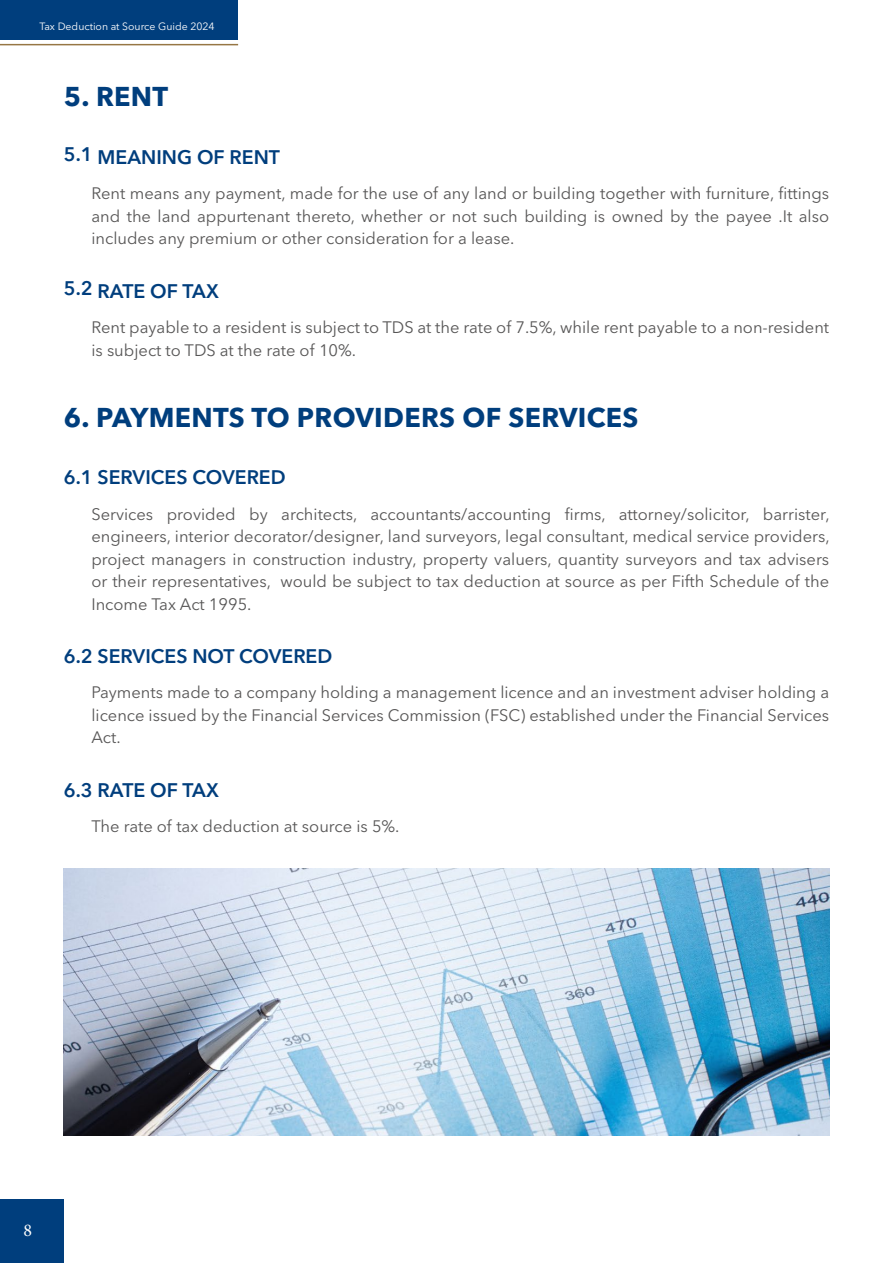
<style>
.page{position:relative;width:893px;height:1263px;background:#fff}
.page>*{position:absolute;margin:0;border:0;box-sizing:border-box;transform-origin:0 0}
.t1{font:700 27px "Avenir Next LT Pro";letter-spacing:.01em;color:#003e7d}
.t2{font:600 19.5px "Avenir Next LT Pro";color:#003e7d}
.t3{font:18px "Minion Pro";color:#fff}
.t4{font:16.5px/22.5px "Avenir Next LT Pro";color:#575656;text-align:justify}
.t5{font:10.5px "Avenir Next LT Pro";color:#fff}
</style>
<div class="page">
<div style="left:0;top:0;width:238px;height:40px;background:#003e7d"></div>
<div style="left:0;top:1199px;width:64px;height:64px;background:#003e7d"></div>
<hr style="left:0;top:44px;width:238px;height:1px;background:#967644">
<img style="left:64px;top:869px;width:765px;height:266px">
<p class="t5" style="left:39px;top:20px;width:177px">Tax Deduction at Source Guide 2024</p>
<h1 class="t1" style="left:64px;top:80px;width:106px">5. RENT</h1>
<p class="t2" style="left:64px;top:146px;width:218px">5.1 MEANING OF RENT</p>
<p class="t4" style="left:91px;top:182px;width:739px">Rent means any payment, made for the use of any land or building together with furniture, fittings and the land appurtenant thereto, whether or not such building is owned by the payee .It also includes any premium or other consideration for a lease.</p>
<p class="t2" style="left:64px;top:279px;width:157px">5.2 RATE OF TAX</p>
<p class="t4" style="left:91px;top:316px;width:739px">Rent payable to a resident is subject to TDS at the rate of 7.5%, while rent payable to a non-resident is subject to TDS at the rate of 10%.</p>
<h1 class="t1" style="left:64px;top:400px;width:576px">6. PAYMENTS TO PROVIDERS OF SERVICES</h1>
<p class="t2" style="left:64px;top:466px;width:223px">6.1 SERVICES COVERED</p>
<p class="t4" style="left:91px;top:502px;width:740px">Services provided by architects, accountants/accounting firms, attorney/solicitor, barrister, engineers, interior decorator/designer, land surveyors, legal consultant, medical service providers, project managers in construction industry, property valuers, quantity surveyors and tax advisers or their representatives, would be subject to tax deduction at source as per Fifth Schedule of the Income Tax Act 1995.</p>
<p class="t2" style="left:64px;top:644px;width:270px">6.2 SERVICES NOT COVERED</p>
<p class="t4" style="left:91px;top:681px;width:739px">Payments made to a company holding a management licence and an investment adviser holding a licence issued by the Financial Services Commission (FSC) established under the Financial Services Act.</p>
<p class="t2" style="left:64px;top:778px;width:157px">6.3 RATE OF TAX</p>
<p class="t4" style="left:91px;top:815px;width:310px">The rate of tax deduction at source is 5%.</p>
<p class="t3" style="left:23px;top:1218px;width:10px">8</p>
</div>
